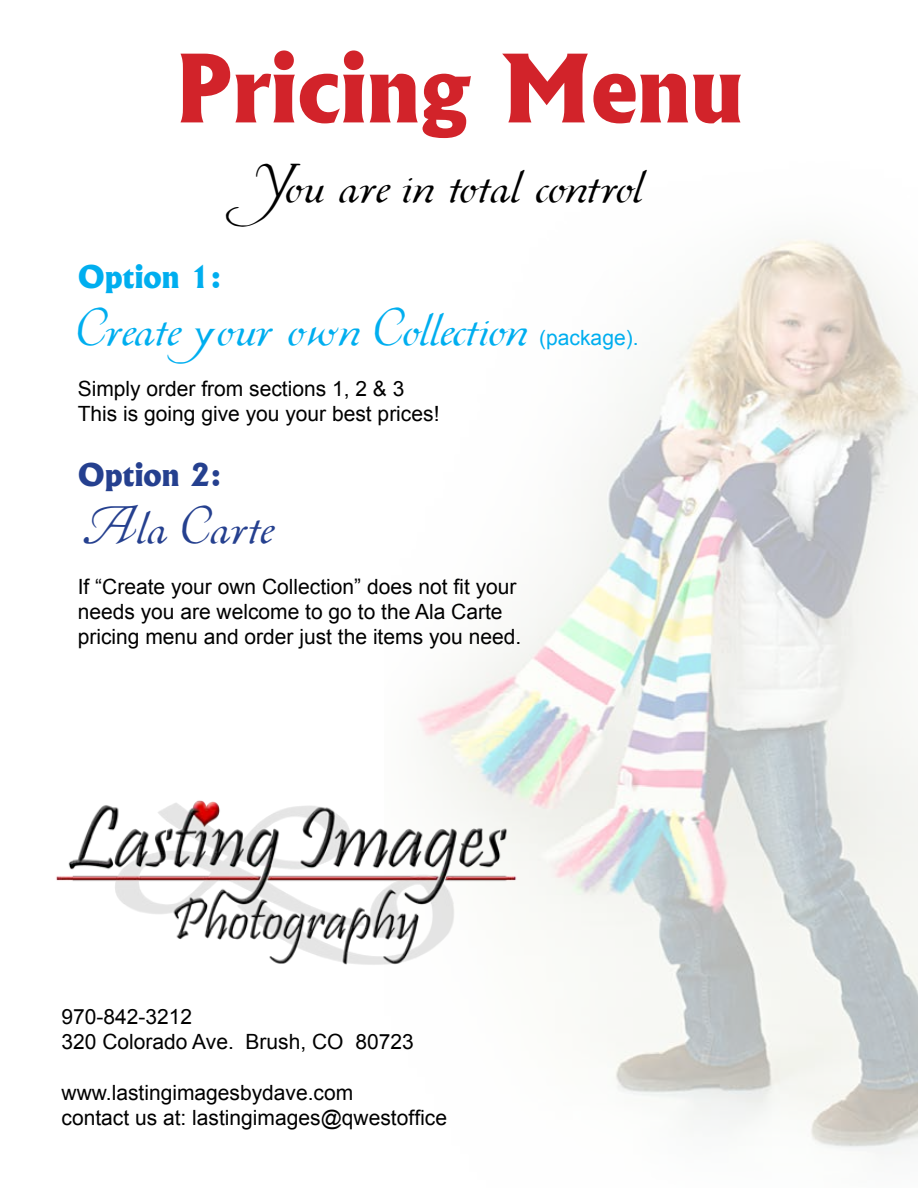
<style>
.page{position:relative;width:918px;height:1188px;background:#fff}
.page>*{position:absolute;margin:0;border:0;box-sizing:border-box;transform-origin:0 0}
.t1{font:800 90px "Albertus";color:#d2232a}
.t2{font:48px "Corabael";color:#00aeef}
.t3{font:48px "Corabael";letter-spacing:-.02em;color:#000}
.t4{font:48px "Corabael";color:#25408f}
.t5{font:800 30px "Albertus";color:#25408f}
.t6{font:800 30px "Albertus";color:#00aeef}
.t7{font:21px/25.2px "Arial";color:#000}
.t8{font:21px "Arial";color:#00aeef}
</style>
<div class="page">
<img style="left:417px;top:238px;width:501px;height:916px">
<img style="left:56px;top:777px;width:468px;height:201px">
<h1 class="t1" style="left:174px;top:32px;width:571px">Pricing Menu</h1>
<h2 class="t3" style="left:255px;top:157px;width:437px">You are in total control!</h2>
<h3 class="t6" style="left:78px;top:258px;width:145px">Option 1:</h3>
<h2 class="t2" style="left:78px;top:301px;width:451px">Create your own Collection</h2>
<p class="t7" style="left:78px;top:376px;width:363px">Simply order from sections 1, 2 &amp; 3<br>This is going give you your best prices!</p>
<p class="t8" style="left:539px;top:324px;width:101px">(package).</p>
<h3 class="t5" style="left:78px;top:455px;width:145px">Option 2:</h3>
<h2 class="t4" style="left:84px;top:499px;width:191px">Ala Carte</h2>
<p class="t7" style="left:78px;top:574px;width:445px">If “Create your own Collection” does not fit your needs you are welcome to go to the Ala Carte pricing menu and order just the items you need.</p>
<p class="t7" style="left:62px;top:1004px;width:354px">970-842-3212<br>320 Colorado Ave. Brush, CO 80723</p>
<p class="t7" style="left:62px;top:1080px;width:387px">www.lastingimagesbydave.com<br>contact us at: lastingimages@qwestoffice</p>
</div>
